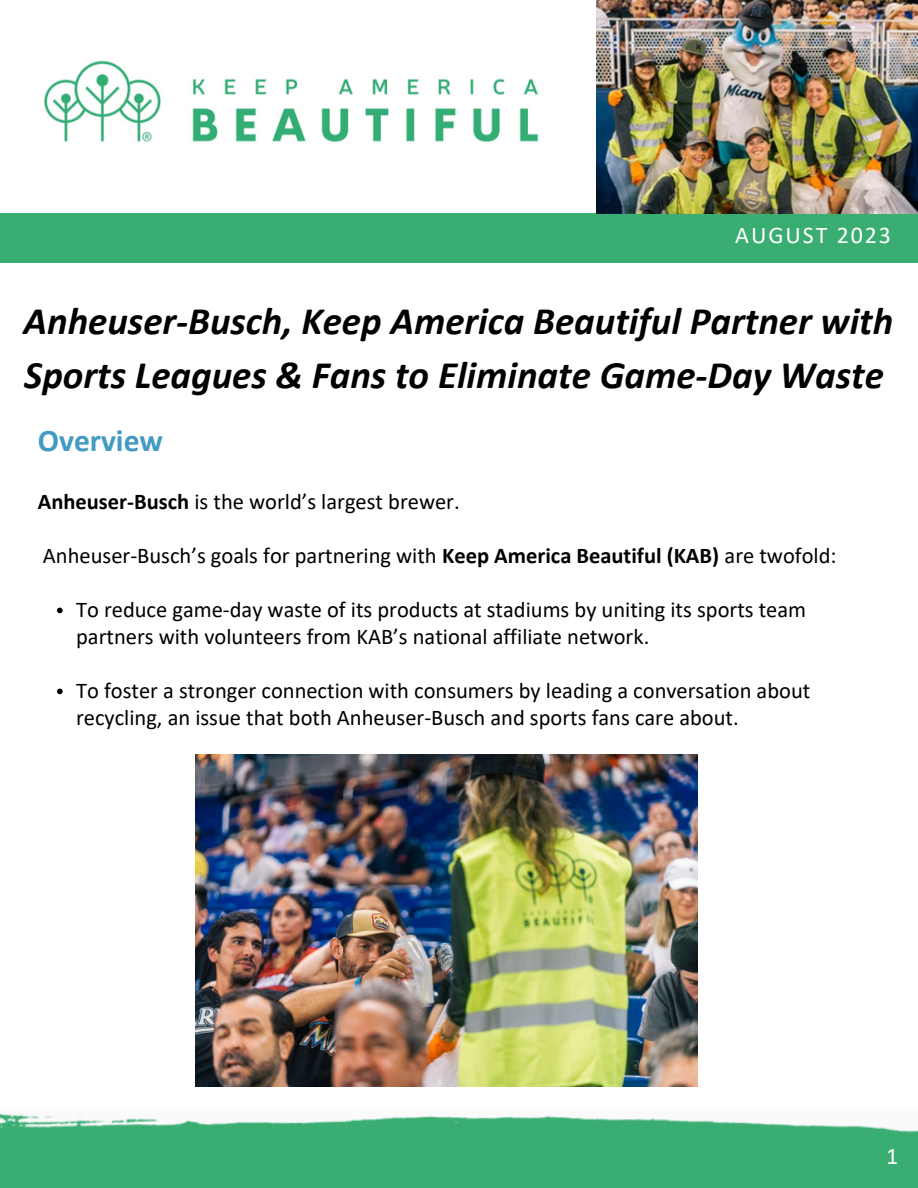
<style>
.page{position:relative;width:918px;height:1188px;background:#3aad73}
.page>*{position:absolute;margin:0;border:0;box-sizing:border-box;transform-origin:0 0}
.t1{font:italic 700 39px/54px "Calibri";color:#000}
.t2{font:700 31.5px "Calibri";color:#439ac2}
.t3{font:24px "Calibri";letter-spacing:.08em;color:#fff}
.t4{font:22.5px/27px "Calibri";color:#000}
.s1{font-weight:700}
</style>
<div class="page">
<img style="left:0;top:1108px;width:918px;height:39px">
<div style="left:0;top:0;width:918px;height:1108px;background:#fff"></div>
<div style="left:0;top:214px;width:918px;height:48px;background:#3aad73"></div>
<img style="left:596px;top:0;width:322px;height:214px">
<img style="left:196px;top:755px;width:501px;height:332px">
<svg style="left:57px;top:608px;width:6px;height:5px"></svg>
<svg style="left:57px;top:689px;width:6px;height:5px"></svg>
<img style="left:43px;top:60px;width:496px;height:83px">
<p class="t3" style="left:735px;top:225px;width:157px">AUGUST 2023</p>
<p class="t1" style="left:24px;top:297px;width:871px">Anheuser-Busch, Keep America Beautiful Partner with<br>Sports Leagues &amp; Fans to Eliminate Game-Day Waste</p>
<p class="t2" style="left:38px;top:428px;width:127px">Overview</p>
<p class="t4" style="left:38px;top:489px;width:423px"><span class="s1">Anheuser-Busch</span> is the world’s largest brewer.</p>
<p class="t4" style="left:43px;top:543px;width:795px">Anheuser-Busch’s goals for partnering with <span class="s1">Keep America Beautiful (KAB)</span> are twofold:</p>
<p class="t4" style="left:76px;top:597px;width:732px">To reduce game-day waste of its products at stadiums by uniting its sports team partners with volunteers from KAB’s national affiliate network.</p>
<p class="t4" style="left:76px;top:678px;width:736px">To foster a stronger connection with consumers by leading a conversation about recycling, an issue that both Anheuser-Busch and sports fans care about.</p>
<p class="t3" style="left:886px;top:1146px;width:14px">1</p>
</div>
